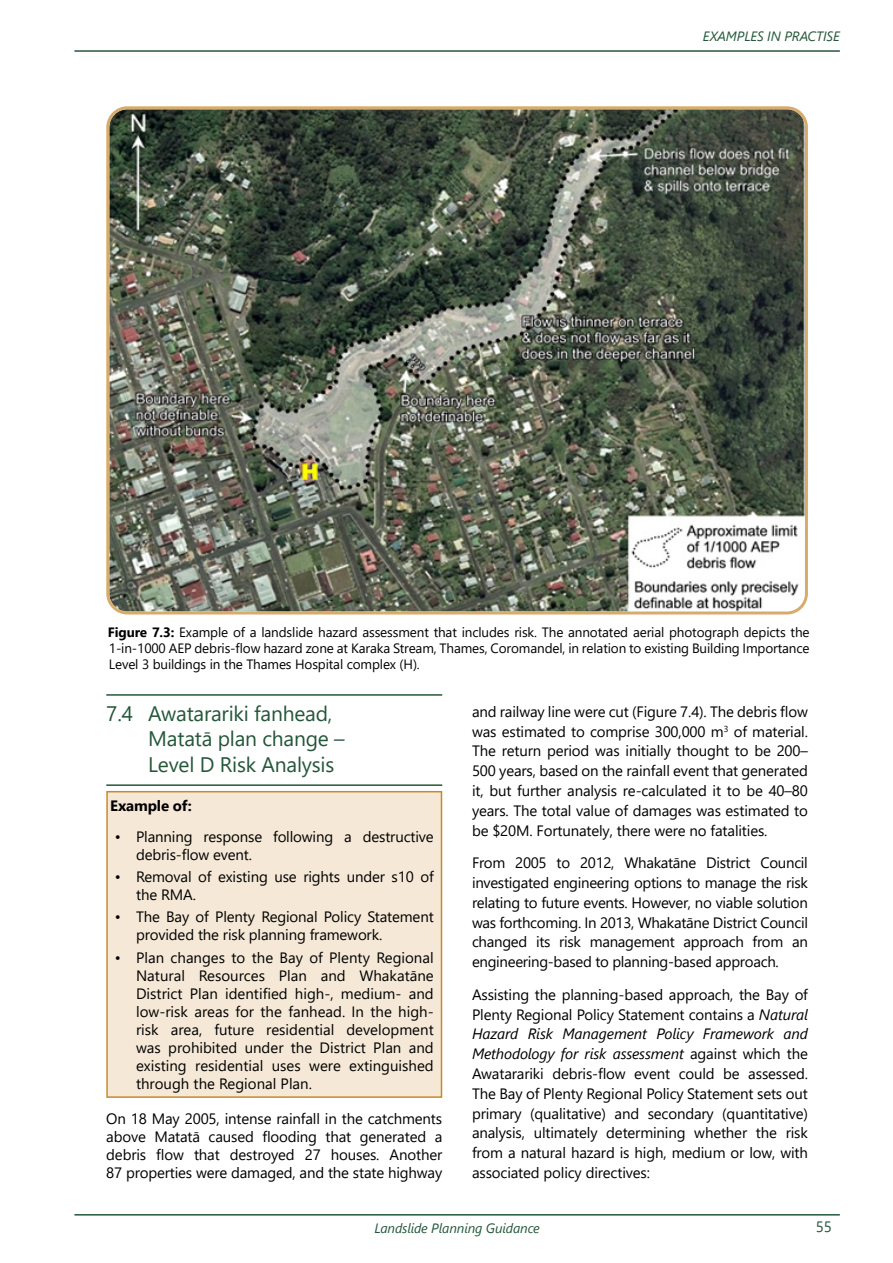
<style>
.page{position:relative;width:893px;height:1263px;background:#fff}
.page>*{position:absolute;margin:0;border:0;box-sizing:border-box;transform-origin:0 0}
.t1{font:21px/25.2px "Segoe UI";letter-spacing:-.01em;color:#24573a}
.t2{font:15px/19.8px "Segoe UI";letter-spacing:-.01em;color:#000;text-align:justify}
.t3{font:700 15px "Segoe UI";letter-spacing:-.01em;color:#000}
.t4{font:15px "Segoe UI";color:#24573a}
.t5{font:13.5px/16.2px "Segoe UI";letter-spacing:-.01em;color:#000;text-align:justify}
.t6{font:italic 13.5px "Segoe UI";letter-spacing:-.01em;color:#24573a}
.s1{font-weight:700}
.s2{font-style:italic}
</style>
<div class="page">
<hr style="left:74px;top:50px;width:766px;height:2px;background:#24573a">
<hr style="left:74px;top:1214px;width:766px;height:1px;background:#24573a">
<div style="left:106px;top:791px;width:336px;height:307px;background:#f5e8d6;border:2px solid #c9892a"></div>
<hr style="left:106px;top:694px;width:336px;height:2px;background:#24573a">
<hr style="left:106px;top:784px;width:336px;height:2px;background:#24573a">
<img style="left:110px;top:110px;width:694px;height:500px">
<div style="left:106px;top:106px;width:702px;height:508px;border:3px solid #d7ac6a;border-radius:20px"></div>
<p class="t6" style="left:703px;top:24px;width:138px">EXAMPLES IN PRACTISE</p>
<p class="t5" style="left:108px;top:623px;width:703px"><span class="s1">Figure 7.3:</span> Example of a landslide hazard assessment that includes risk. The annotated aerial photograph depicts the 1-in-1000 AEP debris-flow hazard zone at Karaka Stream, Thames, Coromandel, in relation to existing Building Importance Level 3 buildings in the Thames Hospital complex (H).</p>
<h1 class="t1" style="left:148px;top:699px;width:198px;text-indent:-42px">7.4 Awatarariki fanhead,<br>Matatā plan change –<br>Level D Risk Analysis</h1>
<p class="t3" style="left:110px;top:791px;width:83px">Example of:</p>
<p class="t2" style="left:136px;top:826px;width:299px;line-height:18px;text-indent:-21px">• Planning response following a destructive debris-flow event.</p>
<p class="t2" style="left:136px;top:866px;width:299px;line-height:18px;text-indent:-21px">• Removal of existing use rights under s10 of the RMA.</p>
<p class="t2" style="left:136px;top:907px;width:299px;line-height:18px;text-indent:-21px">• The Bay of Plenty Regional Policy Statement provided the risk planning framework.</p>
<p class="t2" style="left:136px;top:947px;width:299px;line-height:18px;text-indent:-21px">• Plan changes to the Bay of Plenty Regional Natural Resources Plan and Whakatāne District Plan identified high-, medium- and low-risk areas for the fanhead. In the high‑ risk area, future residential development was prohibited under the District Plan and existing residential uses were extinguished through the Regional Plan.</p>
<p class="t2" style="left:106px;top:1108px;width:337px;line-height:18px">On 18 May 2005, intense rainfall in the catchments above Matatā caused flooding that generated a debris flow that destroyed 27 houses. Another 87 properties were damaged, and the state highway</p>
<p class="t2" style="left:472px;top:700px;width:337px">and railway line were cut (Figure 7.4). The debris flow was estimated to comprise 300,000 m<sup>3</sup> of material.<br>The return period was initially thought to be 200– 500 years, based on the rainfall event that generated it, but further analysis re-calculated it to be 40–80 years. The total value of damages was estimated to be $20M. Fortunately, there were no fatalities.</p>
<p class="t2" style="left:472px;top:852px;width:337px">From 2005 to 2012, Whakatāne District Council investigated engineering options to manage the risk relating to future events. However, no viable solution was forthcoming. In 2013, Whakatāne District Council changed its risk management approach from an engineering-based to planning-based approach.</p>
<p class="t2" style="left:472px;top:983px;width:337px">Assisting the planning-based approach, the Bay of Plenty Regional Policy Statement contains a <span class="s2">Natural Hazard Risk Management Policy Framework and Methodology for risk assessment</span> against which the Awatarariki debris-flow event could be assessed.<br>The Bay of Plenty Regional Policy Statement sets out primary (qualitative) and secondary (quantitative) analysis, ultimately determining whether the risk from a natural hazard is high, medium or low, with associated policy directives:</p>
<p class="t6" style="left:374px;top:1215px;width:167px">Landslide Planning Guidance</p>
<p class="t4" style="left:816px;top:1212px;width:18px">55</p>
</div>
